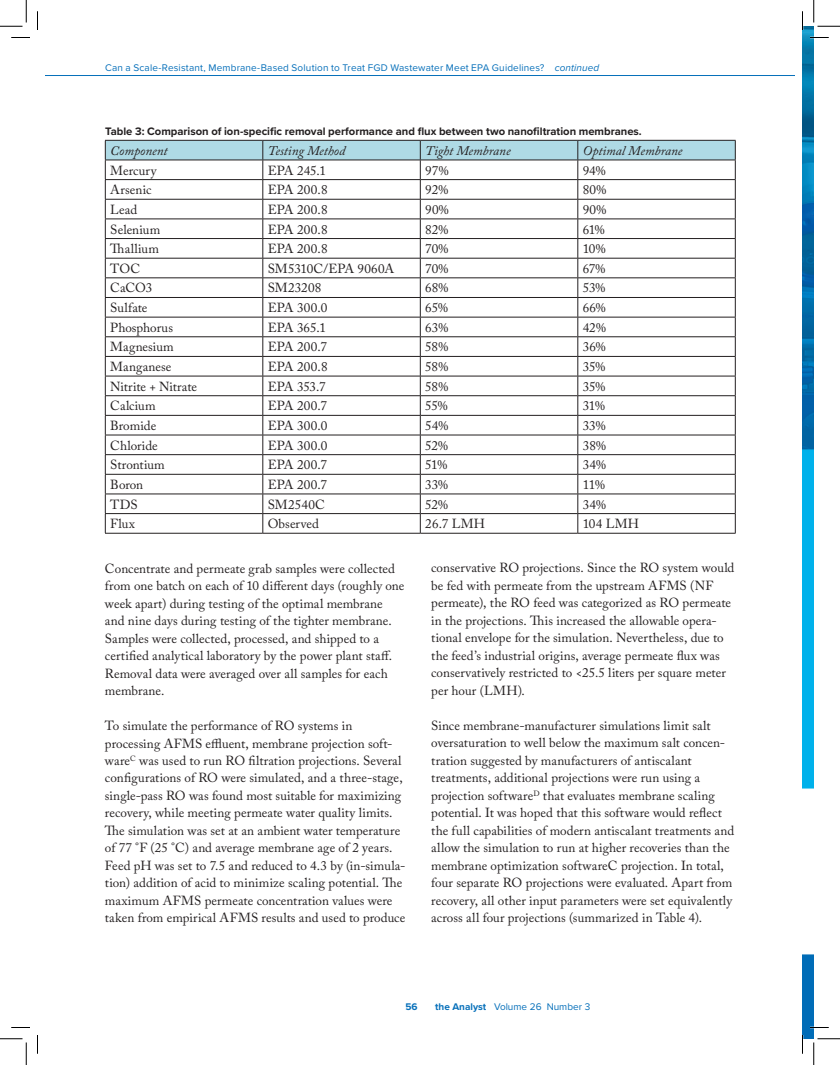
<style>
.page{position:relative;width:840px;height:1065px;background:#fff}
.page>*{position:absolute;margin:0;border:0;box-sizing:border-box;transform-origin:0 0}
.t1{font:13.12px/17.5px "Adobe Caslon Pro";letter-spacing:.005em;color:#231f20}
.t2{font:italic 13.12px "Adobe Caslon Pro";color:#231f20}
.t3{font:700 11.25px "Proxima Nova";color:#231f20}
.t4{font:10px "Proxima Nova";letter-spacing:.015em;color:#0770ba}
.t5{font:700 10px "Proxima Nova";color:#0770ba}
.s1{font-style:italic}
.s2{font-weight:700}
</style>
<div class="page">
<svg style="left:105px;top:140px;width:631px;height:393px"></svg>
<hr style="left:105px;top:533px;width:158px;height:1px;background:#231f20">
<hr style="left:263px;top:533px;width:157px;height:1px;background:#231f20">
<hr style="left:420px;top:533px;width:158px;height:1px;background:#231f20">
<hr style="left:578px;top:533px;width:158px;height:1px;background:#231f20">
<img style="left:803px;top:27px;width:11px;height:1012px">
<hr style="left:45px;top:75px;width:750px;height:1px;background:#0770ba">
<svg style="left:11px;top:37px;width:19px;height:1px"></svg>
<svg style="left:810px;top:37px;width:19px;height:1px"></svg>
<svg style="left:11px;top:1027px;width:19px;height:1px"></svg>
<svg style="left:810px;top:1027px;width:19px;height:1px"></svg>
<svg style="left:37px;top:11px;width:1px;height:19px"></svg>
<svg style="left:37px;top:1035px;width:1px;height:19px"></svg>
<svg style="left:802px;top:11px;width:1px;height:19px"></svg>
<svg style="left:802px;top:1035px;width:1px;height:19px"></svg>
<svg style="left:0;top:0;width:27px;height:27px"></svg>
<svg style="left:0;top:1039px;width:27px;height:26px"></svg>
<svg style="left:814px;top:0;width:26px;height:27px"></svg>
<svg style="left:814px;top:1039px;width:26px;height:26px"></svg>
<p class="t4" style="left:105px;top:61px;width:496px">Can a Scale-Resistant, Membrane-Based Solution to Treat FGD Wastewater Meet EPA Guidelines? <span class="s1">continued</span></p>
<p class="t3" style="left:105px;top:123px;width:538px">Table 3: Comparison of ion-specific removal performance and flux between two nanofiltration membranes.</p>
<p class="t2" style="left:110px;top:143px;width:59px">Component</p>
<p class="t2" style="left:268px;top:143px;width:79px">Testing Method</p>
<p class="t2" style="left:425px;top:143px;width:87px">Tight Membrane</p>
<p class="t2" style="left:583px;top:143px;width:101px">Optimal Membrane</p>
<p class="t1" style="left:110px;top:161px;width:48px">Mercury</p>
<p class="t1" style="left:268px;top:161px;width:60px">EPA 245.1</p>
<p class="t1" style="left:425px;top:161px;width:25px">97%</p>
<p class="t1" style="left:583px;top:161px;width:25px">94%</p>
<p class="t1" style="left:110px;top:181px;width:43px">Arsenic</p>
<p class="t1" style="left:268px;top:181px;width:61px">EPA 200.8</p>
<p class="t1" style="left:425px;top:181px;width:25px">92%</p>
<p class="t1" style="left:583px;top:181px;width:25px">80%</p>
<p class="t1" style="left:110px;top:201px;width:29px">Lead</p>
<p class="t1" style="left:268px;top:201px;width:61px">EPA 200.8</p>
<p class="t1" style="left:425px;top:201px;width:25px">90%</p>
<p class="t1" style="left:583px;top:201px;width:25px">90%</p>
<p class="t1" style="left:110px;top:220px;width:51px">Selenium</p>
<p class="t1" style="left:268px;top:220px;width:61px">EPA 200.8</p>
<p class="t1" style="left:425px;top:220px;width:25px">82%</p>
<p class="t1" style="left:583px;top:220px;width:23px">61%</p>
<p class="t1" style="left:110px;top:240px;width:50px">Thallium</p>
<p class="t1" style="left:268px;top:240px;width:61px">EPA 200.8</p>
<p class="t1" style="left:425px;top:240px;width:25px">70%</p>
<p class="t1" style="left:583px;top:240px;width:24px">10%</p>
<p class="t1" style="left:110px;top:260px;width:31px">TOC</p>
<p class="t1" style="left:268px;top:260px;width:128px">SM5310C/EPA 9060A</p>
<p class="t1" style="left:425px;top:260px;width:25px">70%</p>
<p class="t1" style="left:583px;top:260px;width:24px">67%</p>
<p class="t1" style="left:110px;top:279px;width:44px">CaCO3</p>
<p class="t1" style="left:268px;top:279px;width:55px">SM23208</p>
<p class="t1" style="left:425px;top:279px;width:25px">68%</p>
<p class="t1" style="left:583px;top:279px;width:24px">53%</p>
<p class="t1" style="left:110px;top:299px;width:39px">Sulfate</p>
<p class="t1" style="left:268px;top:299px;width:61px">EPA 300.0</p>
<p class="t1" style="left:425px;top:299px;width:24px">65%</p>
<p class="t1" style="left:583px;top:299px;width:24px">66%</p>
<p class="t1" style="left:110px;top:319px;width:64px">Phosphorus</p>
<p class="t1" style="left:268px;top:319px;width:60px">EPA 365.1</p>
<p class="t1" style="left:425px;top:319px;width:24px">63%</p>
<p class="t1" style="left:583px;top:319px;width:25px">42%</p>
<p class="t1" style="left:110px;top:338px;width:65px">Magnesium</p>
<p class="t1" style="left:268px;top:338px;width:61px">EPA 200.7</p>
<p class="t1" style="left:425px;top:338px;width:24px">58%</p>
<p class="t1" style="left:583px;top:338px;width:24px">36%</p>
<p class="t1" style="left:110px;top:358px;width:63px">Manganese</p>
<p class="t1" style="left:268px;top:358px;width:61px">EPA 200.8</p>
<p class="t1" style="left:425px;top:358px;width:24px">58%</p>
<p class="t1" style="left:583px;top:358px;width:24px">35%</p>
<p class="t1" style="left:110px;top:377px;width:88px">Nitrite + Nitrate</p>
<p class="t1" style="left:268px;top:377px;width:59px">EPA 353.7</p>
<p class="t1" style="left:425px;top:377px;width:24px">58%</p>
<p class="t1" style="left:583px;top:377px;width:24px">35%</p>
<p class="t1" style="left:110px;top:397px;width:47px">Calcium</p>
<p class="t1" style="left:268px;top:397px;width:61px">EPA 200.7</p>
<p class="t1" style="left:425px;top:397px;width:24px">55%</p>
<p class="t1" style="left:583px;top:397px;width:24px">31%</p>
<p class="t1" style="left:110px;top:417px;width:48px">Bromide</p>
<p class="t1" style="left:268px;top:417px;width:61px">EPA 300.0</p>
<p class="t1" style="left:425px;top:417px;width:25px">54%</p>
<p class="t1" style="left:583px;top:417px;width:24px">33%</p>
<p class="t1" style="left:110px;top:436px;width:49px">Chloride</p>
<p class="t1" style="left:268px;top:436px;width:61px">EPA 300.0</p>
<p class="t1" style="left:425px;top:436px;width:24px">52%</p>
<p class="t1" style="left:583px;top:436px;width:25px">38%</p>
<p class="t1" style="left:110px;top:456px;width:56px">Strontium</p>
<p class="t1" style="left:268px;top:456px;width:61px">EPA 200.7</p>
<p class="t1" style="left:425px;top:456px;width:23px">51%</p>
<p class="t1" style="left:583px;top:456px;width:25px">34%</p>
<p class="t1" style="left:110px;top:476px;width:34px">Boron</p>
<p class="t1" style="left:268px;top:476px;width:61px">EPA 200.7</p>
<p class="t1" style="left:425px;top:476px;width:24px">33%</p>
<p class="t1" style="left:583px;top:476px;width:24px">11%</p>
<p class="t1" style="left:110px;top:495px;width:29px">TDS</p>
<p class="t1" style="left:268px;top:495px;width:59px">SM2540C</p>
<p class="t1" style="left:425px;top:495px;width:24px">52%</p>
<p class="t1" style="left:583px;top:495px;width:25px">34%</p>
<p class="t1" style="left:110px;top:515px;width:26px">Flux</p>
<p class="t1" style="left:268px;top:515px;width:53px">Observed</p>
<p class="t1" style="left:425px;top:515px;width:61px">26.7 LMH</p>
<p class="t1" style="left:583px;top:515px;width:58px">104 LMH</p>
<p class="t1" style="left:105px;top:559px;width:301px">Concentrate and permeate grab samples were collected from one batch on each of 10 different days (roughly one week apart) during testing of the optimal membrane and nine days during testing of the tighter membrane.<br>Samples were collected, processed, and shipped to a certified analytical laboratory by the power plant staff.<br>Removal data were averaged over all samples for each membrane.</p>
<p class="t1" style="left:105px;top:717px;width:302px">To simulate the performance of RO systems in processing AFMS effluent, membrane projection soft&shy;ware<sup>C</sup> was used to run RO filtration projections. Several configurations of RO were simulated, and a three-stage, single-pass RO was found most suitable for maximizing recovery, while meeting permeate water quality limits.<br>The simulation was set at an ambient water temperature of 77 °F (25 °C) and average membrane age of 2 years.<br>Feed pH was set to 7.5 and reduced to 4.3 by (in-simula&shy;tion) addition of acid to minimize scaling potential. The maximum AFMS permeate concentration values were taken from empirical AFMS results and used to produce</p>
<p class="t1" style="left:431px;top:559px;width:305px">conservative RO projections. Since the RO system would be fed with permeate from the upstream AFMS (NF permeate), the RO feed was categorized as RO permeate in the projections. This increased the allowable opera&shy;tional envelope for the simulation. Nevertheless, due to the feed’s industrial origins, average permeate flux was conservatively restricted to &lt;25.5 liters per square meter per hour (LMH).</p>
<p class="t1" style="left:431px;top:717px;width:305px">Since membrane-manufacturer simulations limit salt oversaturation to well below the maximum salt concen&shy;tration suggested by manufacturers of antiscalant treatments, additional projections were run using a projection software<sup>D</sup> that evaluates membrane scaling potential. It was hoped that this software would reflect the full capabilities of modern antiscalant treatments and allow the simulation to run at higher recoveries than the membrane optimization softwareC projection. In total, four separate RO projections were evaluated. Apart from recovery, all other input parameters were set equivalently across all four projections (summarized in Table 4).</p>
<p class="t5" style="left:405px;top:999px;width:14px">56</p>
<p class="t4" style="left:435px;top:999px;width:157px"><span class="s2">the Analyst</span> Volume 26 Number 3</p>
</div>
